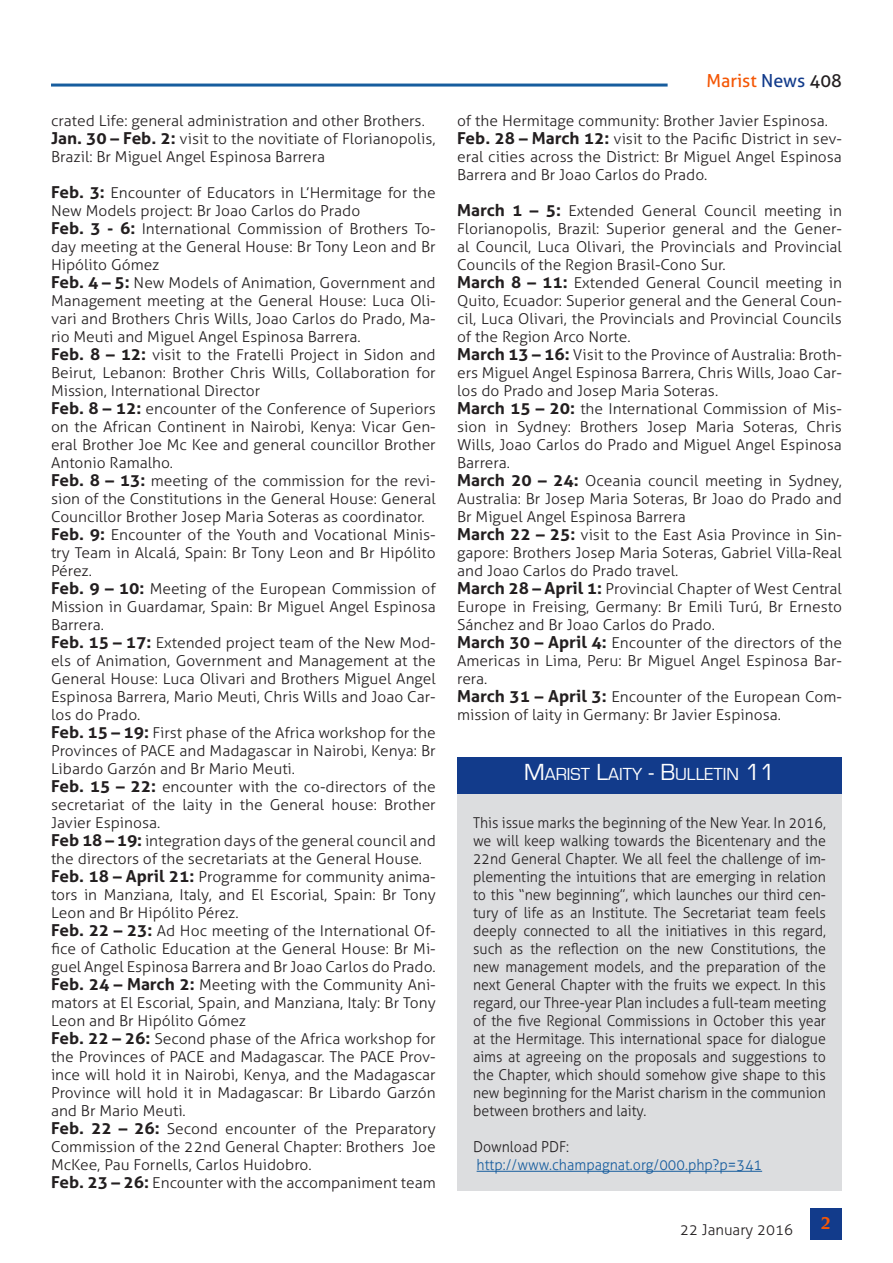
<style>
.page{position:relative;width:893px;height:1263px;background:#fff}
.page>*{position:absolute;margin:0;border:0;box-sizing:border-box;transform-origin:0 0}
.TitoloBox{font:18px "Eurostile";color:#fff}
.t1{font:18px "Aller";color:#f45706}
.t2{font:700 18px "Novarese IT Cby BT";color:#f45706}
.Testo_sinEspacio{font:300 15px/18px "Aller";color:#231f20;text-align:justify;scale:1.04 1}
.Testo_normal{font:300 15px/18px "Aller";color:#231f20;text-align:justify;scale:.95 1}
.Testo_normal-2{font:300 15px "Aller";color:#175d9e;scale:.95 1}
.Testo_normal-3{font:300 15px "Aller";color:#231f20}
.Testo_sinEspacio-2{font:300 15px "Aller";color:#231f20;scale:.95 1}
.s1{font-weight:700;font-size:16.5px}
.s2{color:#123b8b}
.s3{color:#231f20}
.s4{font-size:24px}
</style>
<div class="page">
<hr style="left:51px;top:84px;width:617px;height:3px;background:#175d9e">
<div style="left:810px;top:1208px;width:32px;height:31px;background:#123b8b"></div>
<div style="left:457px;top:794px;width:385px;height:397px;background:#dcdddf"></div>
<div style="left:457px;top:757px;width:385px;height:37px;background:#123b8b"></div>
<hr style="left:477px;top:1171px;width:285px;height:1px;background:#175d9e">
<p class="Testo_sinEspacio" style="left:51px;top:112px;width:361px">crated Life: general administration and other Brothers.</p>
<p class="Testo_sinEspacio" style="left:51px;top:130px;width:371px"><span class="s1">Jan. 30 – Feb. 2:</span> visit to the novitiate of Florianopolis,<br>Brazil: Br Miguel Angel Espinosa Barrera</p>
<p class="Testo_sinEspacio" style="left:51px;top:184px;width:371px"><span class="s1">Feb. 3:</span> Encounter of Educators in L’Hermitage for the<br>New Models project: Br Joao Carlos do Prado</p>
<p class="Testo_sinEspacio" style="left:51px;top:220px;width:371px"><span class="s1">Feb. 3 - 6:</span> International Commission of Brothers To&shy;day meeting at the General House: Br Tony Leon and Br Hipólito Gómez</p>
<p class="Testo_sinEspacio" style="left:51px;top:274px;width:371px"><span class="s1">Feb. 4 – 5:</span> New Models of Animation, Government and Management meeting at the General House: Luca Oli&shy;vari and Brothers Chris Wills, Joao Carlos do Prado, Ma&shy;rio Meuti and Miguel Angel Espinosa Barrera.</p>
<p class="Testo_sinEspacio" style="left:51px;top:346px;width:371px"><span class="s1">Feb. 8 – 12:</span> visit to the Fratelli Project in Sidon and Beirut, Lebanon: Brother Chris Wills, Collaboration for Mission, International Director</p>
<p class="Testo_sinEspacio" style="left:51px;top:400px;width:371px"><span class="s1">Feb. 8 – 12:</span> encounter of the Conference of Superiors on the African Continent in Nairobi, Kenya: Vicar Gen&shy;eral Brother Joe Mc Kee and general councillor Brother Antonio Ramalho.</p>
<p class="Testo_sinEspacio" style="left:51px;top:472px;width:371px"><span class="s1">Feb. 8 – 13:</span> meeting of the commission for the revi&shy;sion of the Constitutions in the General House: General Councillor Brother Josep Maria Soteras as coordinator.</p>
<p class="Testo_sinEspacio" style="left:51px;top:526px;width:371px"><span class="s1">Feb. 9:</span> Encounter of the Youth and Vocational Minis&shy;try Team in Alcalá, Spain: Br Tony Leon and Br Hipólito Pérez.</p>
<p class="Testo_sinEspacio" style="left:51px;top:580px;width:371px"><span class="s1">Feb. 9 – 10:</span> Meeting of the European Commission of Mission in Guardamar, Spain: Br Miguel Angel Espinosa Barrera.</p>
<p class="Testo_sinEspacio" style="left:51px;top:634px;width:371px"><span class="s1">Feb. 15 – 17:</span> Extended project team of the New Mod&shy;els of Animation, Government and Management at the General House: Luca Olivari and Brothers Miguel Angel Espinosa Barrera, Mario Meuti, Chris Wills and Joao Car&shy;los do Prado.</p>
<p class="Testo_sinEspacio" style="left:51px;top:724px;width:371px"><span class="s1">Feb. 15 – 19:</span> First phase of the Africa workshop for the Provinces of PACE and Madagascar in Nairobi, Kenya: Br Libardo Garzón and Br Mario Meuti.</p>
<p class="Testo_sinEspacio" style="left:51px;top:778px;width:371px"><span class="s1">Feb. 15 – 22:</span> encounter with the co-directors of the secretariat of the laity in the General house: Brother Javier Espinosa.</p>
<p class="Testo_sinEspacio" style="left:51px;top:832px;width:371px"><span class="s1">Feb 18 – 19:</span> integration days of the general council and the directors of the secretariats at the General House.</p>
<p class="Testo_sinEspacio" style="left:51px;top:868px;width:371px"><span class="s1">Feb. 18 – April 21:</span> Programme for community anima&shy;tors in Manziana, Italy, and El Escorial, Spain: Br Tony Leon and Br Hipólito Pérez.</p>
<p class="Testo_sinEspacio" style="left:51px;top:922px;width:371px"><span class="s1">Feb. 22 – 23:</span> Ad Hoc meeting of the International Of&shy;fice of Catholic Education at the General House: Br Mi&shy;guel Angel Espinosa Barrera and Br Joao Carlos do Prado.</p>
<p class="Testo_sinEspacio" style="left:51px;top:976px;width:371px"><span class="s1">Feb. 24 – March 2:</span> Meeting with the Community Ani&shy;mators at El Escorial, Spain, and Manziana, Italy: Br Tony Leon and Br Hipólito Gómez</p>
<p class="Testo_sinEspacio" style="left:51px;top:1030px;width:371px"><span class="s1">Feb. 22 – 26:</span> Second phase of the Africa workshop for the Provinces of PACE and Madagascar. The PACE Prov&shy;ince will hold it in Nairobi, Kenya, and the Madagascar Province will hold it in Madagascar: Br Libardo Garzón and Br Mario Meuti.</p>
<p class="Testo_sinEspacio" style="left:51px;top:1120px;width:371px"><span class="s1">Feb. 22 – 26:</span> Second encounter of the Preparatory Commission of the 22nd General Chapter: Brothers Joe McKee, Pau Fornells, Carlos Huidobro.</p>
<p class="Testo_sinEspacio" style="left:51px;top:1174px;width:371px"><span class="s1">Feb. 23 – 26:</span> Encounter with the accompaniment team</p>
<p class="t1" style="left:706px;top:69px;width:137px">Marist <span class="s2">News</span> <span class="s3">408</span></p>
<p class="Testo_sinEspacio" style="left:457px;top:112px;width:358px">of the Hermitage community: Brother Javier Espinosa.</p>
<p class="Testo_sinEspacio" style="left:457px;top:130px;width:372px"><span class="s1">Feb. 28 – March 12:</span> visit to the Pacific District in sev&shy;eral cities across the District: Br Miguel Angel Espinosa Barrera and Br Joao Carlos do Prado.</p>
<p class="Testo_sinEspacio" style="left:457px;top:202px;width:372px"><span class="s1">March 1 – 5:</span> Extended General Council meeting in Florianopolis, Brazil: Superior general and the Gener&shy;al Council, Luca Olivari, the Provincials and Provincial Councils of the Region Brasil-Cono Sur.</p>
<p class="Testo_sinEspacio" style="left:457px;top:274px;width:372px"><span class="s1">March 8 – 11:</span> Extended General Council meeting in Quito, Ecuador: Superior general and the General Coun&shy;cil, Luca Olivari, the Provincials and Provincial Councils of the Region Arco Norte.</p>
<p class="Testo_sinEspacio" style="left:457px;top:346px;width:372px"><span class="s1">March 13 – 16:</span> Visit to the Province of Australia: Broth&shy;ers Miguel Angel Espinosa Barrera, Chris Wills, Joao Car&shy;los do Prado and Josep Maria Soteras.</p>
<p class="Testo_sinEspacio" style="left:457px;top:400px;width:372px"><span class="s1">March 15 – 20:</span> the International Commission of Mis&shy;sion in Sydney: Brothers Josep Maria Soteras, Chris Wills, Joao Carlos do Prado and Miguel Angel Espinosa Barrera.</p>
<p class="Testo_sinEspacio" style="left:457px;top:472px;width:372px"><span class="s1">March 20 – 24:</span> Oceania council meeting in Sydney, Australia: Br Josep Maria Soteras, Br Joao do Prado and Br Miguel Angel Espinosa Barrera</p>
<p class="Testo_sinEspacio" style="left:457px;top:526px;width:372px"><span class="s1">March 22 – 25:</span> visit to the East Asia Province in Sin&shy;gapore: Brothers Josep Maria Soteras, Gabriel Villa-Real and Joao Carlos do Prado travel.</p>
<p class="Testo_sinEspacio" style="left:457px;top:580px;width:372px"><span class="s1">March 28 – April 1:</span> Provincial Chapter of West Central Europe in Freising, Germany: Br Emili Turú, Br Ernesto Sánchez and Br Joao Carlos do Prado.</p>
<p class="Testo_sinEspacio" style="left:457px;top:634px;width:372px"><span class="s1">March 30 – April 4:</span> Encounter of the directors of the Americas in Lima, Peru: Br Miguel Angel Espinosa Bar&shy;rera.</p>
<p class="Testo_sinEspacio" style="left:457px;top:688px;width:372px"><span class="s1">March 31 – April 3:</span> Encounter of the European Com&shy;mission of laity in Germany: Br Javier Espinosa.</p>
<p class="TitoloBox" style="left:524px;top:765px;width:252px"><span class="s4">M</span>ARIST <span class="s4">L</span>AITY <span class="s4">- B</span>ULLETIN <span class="s4">11</span></p>
<p class="Testo_normal" style="left:473px;top:814px;width:373px">This issue marks the beginning of the New Year. In 2016, we will keep walking towards the Bicentenary and the 22nd General Chapter. We all feel the challenge of im&shy;plementing the intuitions that are emerging in relation to this “new beginning”, which launches our third cen&shy;tury of life as an Institute. The Secretariat team feels deeply connected to all the initiatives in this regard, such as the reflection on the new Constitutions, the new management models, and the preparation of the next General Chapter with the fruits we expect. In this regard, our Three-year Plan includes a full-team meeting of the five Regional Commissions in October this year at the Hermitage. This international space for dialogue aims at agreeing on the proposals and suggestions to the Chapter, which should somehow give shape to this new beginning for the Marist charism in the communion between brothers and laity.</p>
<p class="Testo_sinEspacio-2" style="left:473px;top:1138px;width:103px">Download PDF:</p>
<p class="Testo_normal-2" style="left:477px;top:1156px;width:302px">http://www.champagnat.org/000.php?p=341</p>
<p class="Testo_normal-3" style="left:680px;top:1220px;width:114px">22 January 2016</p>
<p class="t2" style="left:821px;top:1212px;width:12px">2</p>
</div>
